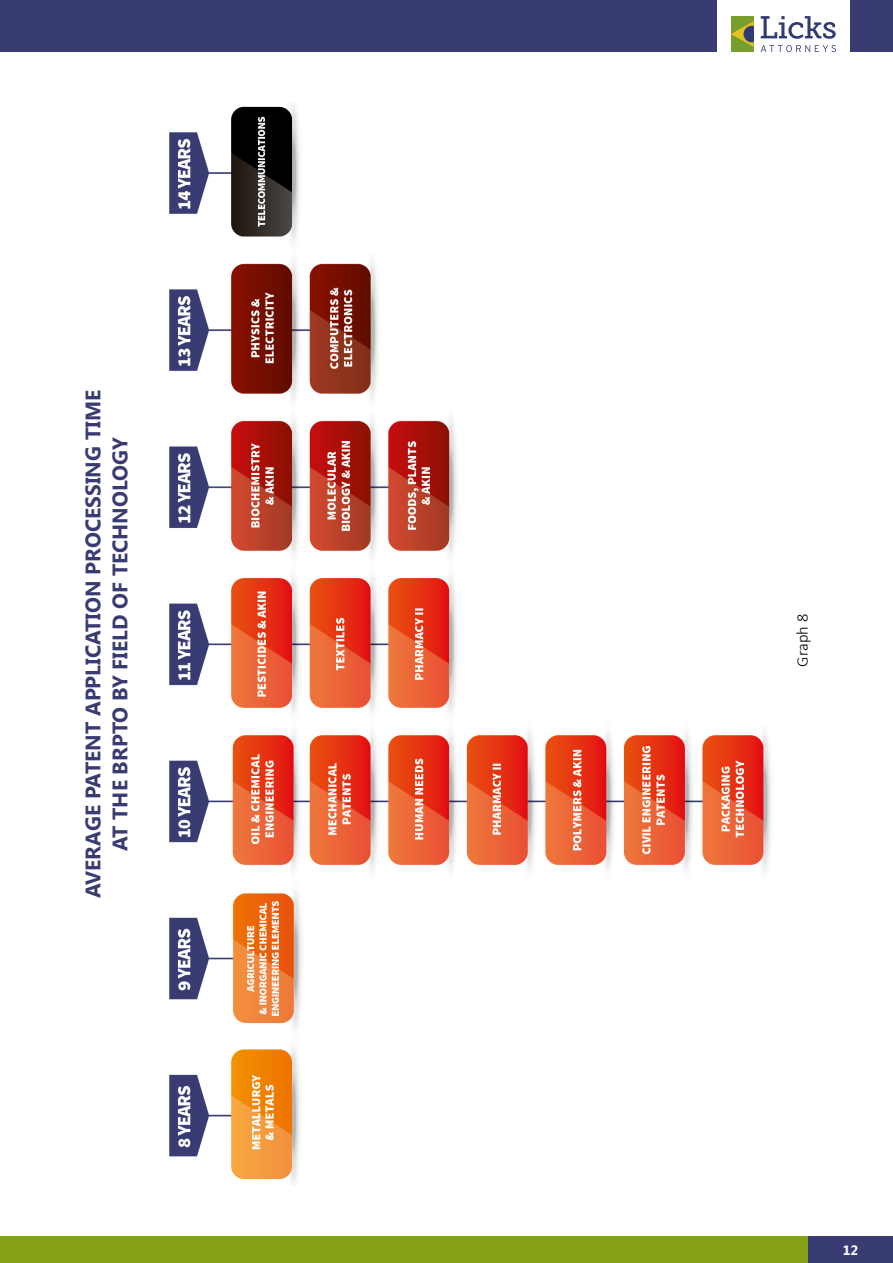
<style>
.page{position:relative;width:893px;height:1263px;background:#fff}
.page>*{position:absolute;margin:0;border:0;box-sizing:border-box;transform-origin:0 0}
.t1{font:700 21px/27px "Segoe UI";color:#383c72;text-align:center}
.t2{font:300 16.5px "Calibri";color:#000}
.t3{font:700 13.5px "Segoe UI";color:#fff}
</style>
<div class="page">
<div style="left:0;top:1236px;width:893px;height:27px;background:#84a214"></div>
<div style="left:808px;top:1236px;width:85px;height:27px;background:#383c72"></div>
<div style="left:0;top:0;width:716px;height:52px;background:#383c72"></div>
<div style="left:850px;top:0;width:43px;height:52px;background:#383c72"></div>
<svg style="left:761px;top:45px;width:75px;height:7px"></svg>
<svg style="left:761px;top:16px;width:75px;height:23px"></svg>
<div style="left:731px;top:16px;width:23px;height:36px;background:#789e2e"></div>
<svg style="left:731px;top:21px;width:23px;height:26px"></svg>
<img style="left:169px;top:105px;width:602px;height:1079px">
<p class="t1" style="left:78px;top:898px;width:510px;rotate:-90deg">AVERAGE PATENT APPLICATION PROCESSING TIME<br>AT THE BRPTO BY FIELD OF TECHNOLOGY</p>
<p class="t2" style="left:792px;top:667px;width:54px;rotate:-90deg">Graph 8</p>
<p class="t3" style="left:843px;top:1240px;width:17px">12</p>
</div>
